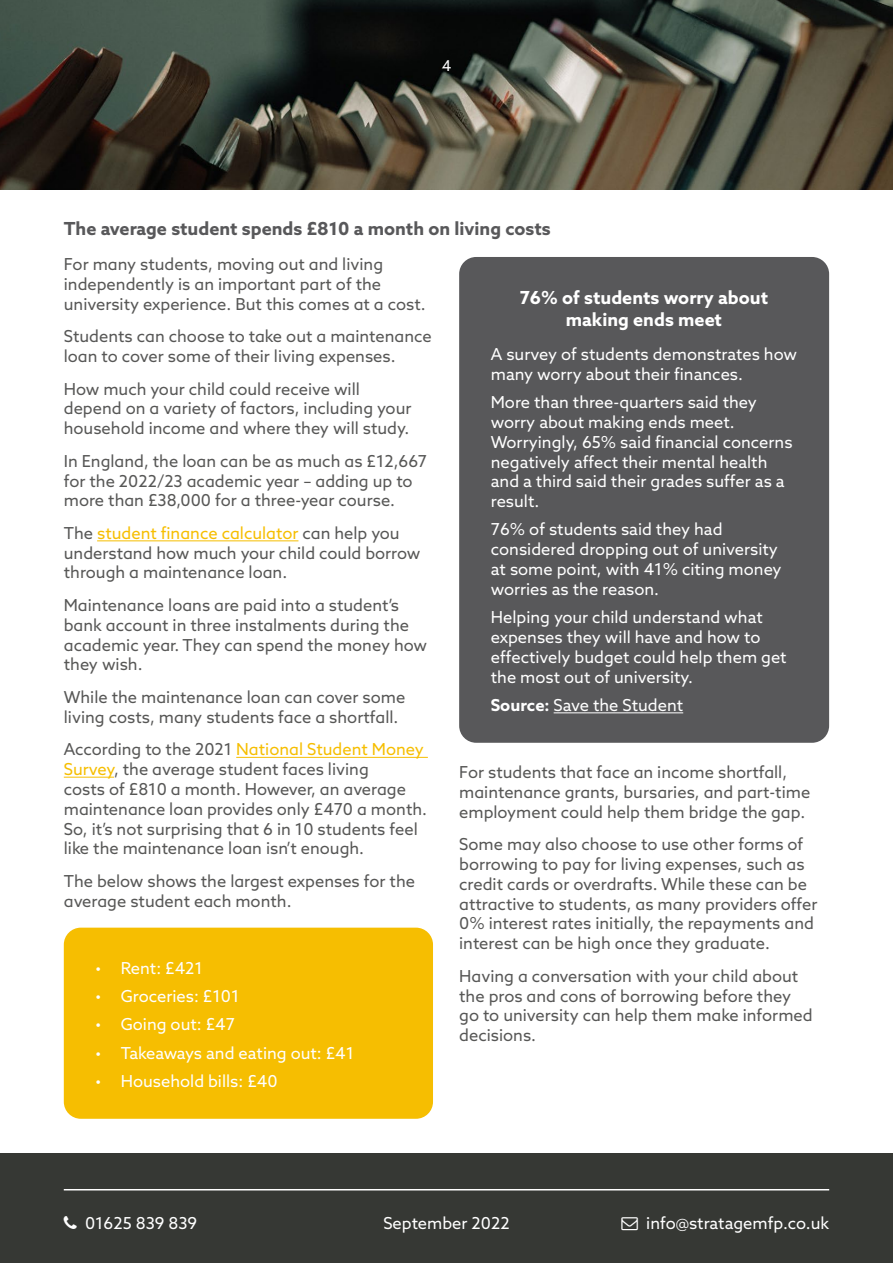
<style>
.page{position:relative;width:893px;height:1263px;background:#fff}
.page>*{position:absolute;margin:0;border:0;box-sizing:border-box;transform-origin:0 0}
.t1{font:700 18px "Azo Sans";color:#58585a}
.t2{font:700 18px/21.6px "Azo Sans";color:#fff;text-align:center}
.t3{font:16.5px/19.8px "Azo Sans";color:#575756}
.t4{font:16.5px/19.8px "Azo Sans";color:#fff}
.t5{font:15px "Azo Sans";color:#fff}
.s1{color:#f6be01}
.s2{font-weight:700}
</style>
<div class="page">
<img style="left:0;top:0;width:893px;height:189px">
<hr style="left:97px;top:540px;width:201px;height:1px;background:#f6be01">
<hr style="left:236px;top:757px;width:192px;height:1px;background:#f6be01">
<hr style="left:64px;top:777px;width:50px;height:1px;background:#f6be01">
<div style="left:64px;top:928px;width:369px;height:191px;background:#f6be01;border-radius:17px"></div>
<div style="left:459px;top:257px;width:370px;height:486px;background:#58585a;border-radius:17px"></div>
<hr style="left:554px;top:712px;width:129px;height:1px;background:#fff">
<div style="left:0;top:1153px;width:893px;height:110px;background:#363834"></div>
<hr style="left:64px;top:1189px;width:765px;height:1px;background:#fff">
<p class="t5" style="left:442px;top:56px;width:11px">4</p>
<p class="t1" style="left:64px;top:217px;width:488px">The average student spends £810 a month on living costs</p>
<p class="t3" style="left:64px;top:254px;width:363px">For many students, moving out and living independently is an important part of the university experience. But this comes at a cost.</p>
<p class="t3" style="left:64px;top:326px;width:370px">Students can choose to take out a maintenance loan to cover some of their living expenses.</p>
<p class="t3" style="left:64px;top:379px;width:349px">How much your child could receive will depend on a variety of factors, including your household income and where they will study.</p>
<p class="t3" style="left:64px;top:451px;width:365px">In England, the loan can be as much as £12,667 for the 2022/23 academic year – adding up to more than £38,000 for a three-year course.</p>
<p class="t3" style="left:64px;top:523px;width:358px">The <span class="s1">student finance calculator</span> can help you understand how much your child could borrow through a maintenance loan.</p>
<p class="t3" style="left:64px;top:595px;width:365px">Maintenance loans are paid into a student’s bank account in three instalments during the academic year. They can spend the money how they wish.</p>
<p class="t3" style="left:64px;top:687px;width:343px">While the maintenance loan can cover some living costs, many students face a shortfall.</p>
<p class="t3" style="left:64px;top:739px;width:365px">According to the 2021 <span class="s1">National Student Money Survey</span>, the average student faces living<br>costs of £810 a month. However, an average maintenance loan provides only £470 a month.<br>So, it’s not surprising that 6 in 10 students feel like the maintenance loan isn’t enough.</p>
<p class="t3" style="left:64px;top:871px;width:353px">The below shows the largest expenses for the average student each month.</p>
<p class="t2" style="left:520px;top:287px;width:250px">76% of students worry about making ends meet</p>
<p class="t4" style="left:491px;top:344px;width:308px">A survey of students demonstrates how many worry about their finances.</p>
<p class="t4" style="left:491px;top:392px;width:303px">More than three-quarters said they worry about making ends meet.<br>Worryingly, 65% said financial concerns negatively affect their mental health and a third said their grades suffer as a result.</p>
<p class="t4" style="left:491px;top:519px;width:292px">76% of students said they had considered dropping out of university at some point, with 41% citing money worries as the reason.</p>
<p class="t4" style="left:491px;top:607px;width:297px">Helping your child understand what expenses they will have and how to effectively budget could help them get the most out of university.</p>
<p class="t4" style="left:491px;top:695px;width:194px"><span class="s2">Source:</span> Save the Student</p>
<p class="t3" style="left:459px;top:762px;width:353px">For students that face an income shortfall, maintenance grants, bursaries, and part-time employment could help them bridge the gap.</p>
<p class="t3" style="left:459px;top:834px;width:360px">Some may also choose to use other forms of borrowing to pay for living expenses, such as credit cards or overdrafts. While these can be attractive to students, as many providers offer 0% interest rates initially, the repayments and interest can be high once they graduate.</p>
<p class="t3" style="left:459px;top:966px;width:355px">Having a conversation with your child about the pros and cons of borrowing before they go to university can help them make informed decisions.</p>
<p class="t4" style="left:95px;top:958px;width:109px">• Rent: £421</p>
<p class="t4" style="left:95px;top:986px;width:146px">• Groceries: £101</p>
<p class="t4" style="left:95px;top:1014px;width:141px">• Going out: £47</p>
<p class="t4" style="left:95px;top:1042px;width:260px">• Takeaways and eating out: £41</p>
<p class="t4" style="left:95px;top:1071px;width:184px">• Household bills: £40</p>
<p class="t4" style="left:85px;top:1213px;width:114px">01625 839 839</p>
<p class="t4" style="left:383px;top:1213px;width:128px">September 2022</p>
<p class="t4" style="left:646px;top:1213px;width:184px">info@stratagemfp.co.uk</p>
</div>
